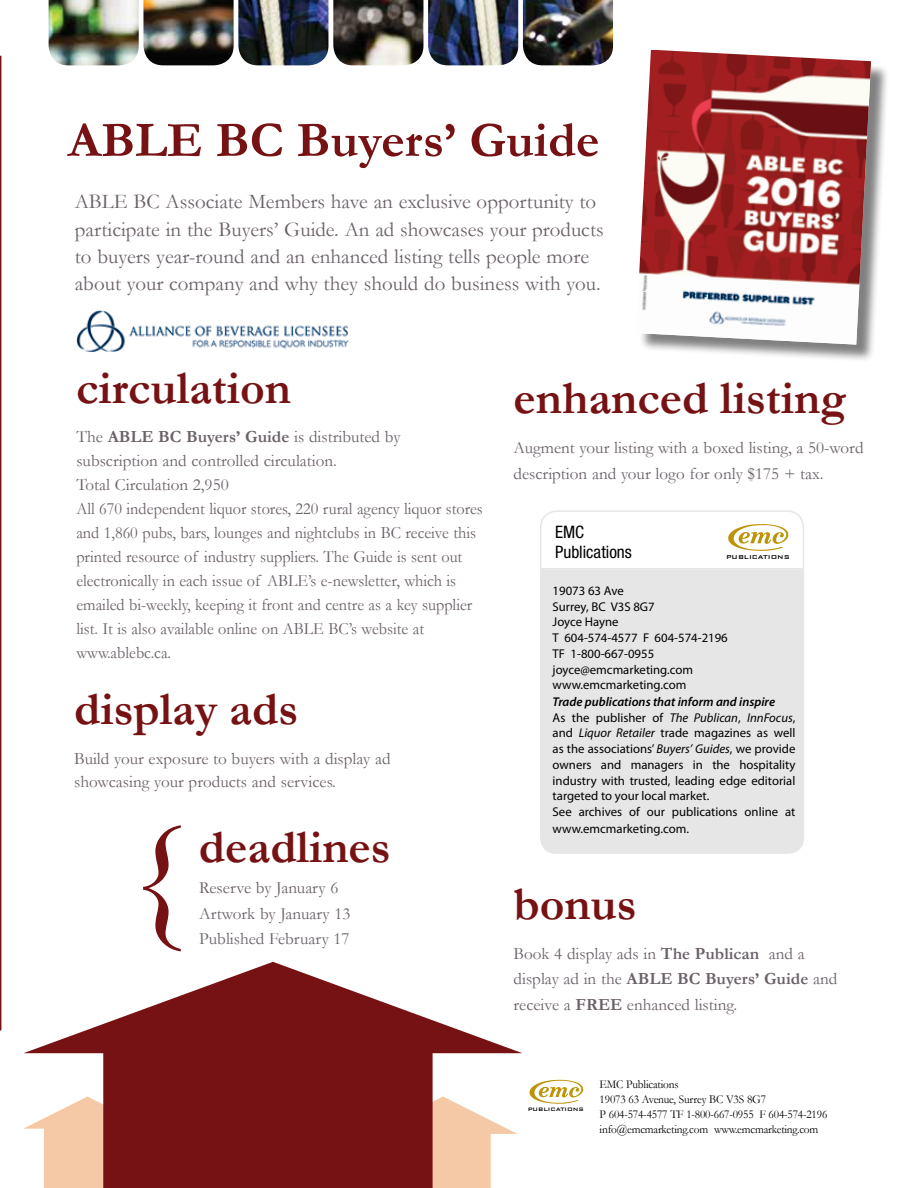
<style>
.page{position:relative;width:918px;height:1188px;background:#fff}
.page>*{position:absolute;margin:0;border:0;box-sizing:border-box;transform-origin:0 0}
.t1{font:138.6px "Garamond";color:#761213}
.t2{font:700 50.4px "Garamond";color:#761213}
.t3{font:700 47.55px "Garamond";color:#761213}
.t4{font:21px/27px "Garamond";color:#6b6169}
.t5{font:condensed 17.25px/20.1px "Helvetica Neue LT Std";color:#000}
.t6{font:17.1px/24px "Garamond";color:#6b6169}
.t7{font:12.75px/15.8px "Myriad Pro";color:#000}
.t8{font:12px/15px "Garamond";letter-spacing:-.015em;color:#000;scale:.95 1}
.t9{font:500 7.5px "Bank Gothic BT";color:#000}
.t10{font:500 6.6px "Bank Gothic BT";color:#000}
.s1{font-weight:700}
.s2{font-weight:600;font-style:italic}
.s3{font-style:italic}
</style>
<div class="page">
<svg style="left:0;top:56px;width:1px;height:974px"></svg>
<div style="left:639px;top:52px;width:250px;height:311px;background:#000;opacity:.5"></div>
<img style="left:639px;top:50px;width:232px;height:295px">
<img style="left:530px;top:1080px;width:53px;height:24px">
<img style="left:76px;top:310px;width:273px;height:42px">
<div style="left:540px;top:570px;width:264px;height:284px;background:#e6e6e6"></div>
<svg style="left:540px;top:510px;width:264px;height:60px"></svg>
<img style="left:728px;top:524px;width:60px;height:27px">
<svg style="left:23px;top:962px;width:500px;height:226px;fill:#761213"></svg>
<img style="left:238px;top:0;width:90px;height:65px">
<img style="left:428px;top:0;width:90px;height:65px">
<img style="left:523px;top:0;width:90px;height:65px">
<img style="left:333px;top:0;width:90px;height:65px">
<img style="left:143px;top:0;width:91px;height:65px">
<img style="left:49px;top:0;width:90px;height:65px">
<h2 class="t2" style="left:68px;top:106px;width:533px">ABLE BC Buyers’ Guide</h2>
<p class="t4" style="left:75px;top:188px;width:531px">ABLE BC Associate Members have an exclusive opportunity to participate in the Buyers’ Guide. An ad showcases your products to buyers year-round and an enhanced listing tells people more about your company and why they should do business with you.</p>
<h3 class="t3" style="left:76px;top:356px;width:217px">circulation</h3>
<p class="t6" style="left:76px;top:424px;width:408px">The <span class="s1">ABLE BC Buyers’ Guide</span> is distributed by subscription and controlled circulation.<br>Total Circulation 2,950<br>All 670 independent liquor stores, 220 rural agency liquor stores and 1,860 pubs, bars, lounges and nightclubs in BC receive this printed resource of industry suppliers. The Guide is sent out electronically in each issue of ABLE’s e-newsletter, which is emailed bi-weekly, keeping it front and centre as a key supplier list. It is also available online on ABLE BC’s website at www.ablebc.ca.</p>
<h3 class="t3" style="left:74px;top:677px;width:226px">display ads</h3>
<p class="t6" style="left:74px;top:747px;width:318px;line-height:22.5px">Build your exposure to buyers with a display ad showcasing your products and services.</p>
<h1 class="t1" style="left:124px;top:785px;width:68px">{</h1>
<h3 class="t3" style="left:199px;top:815px;width:193px">deadlines</h3>
<p class="t6" style="left:199px;top:874px;width:153px;line-height:25.7px">Reserve by January 6<br>Artwork by January 13<br>Published February 17</p>
<h3 class="t3" style="left:514px;top:366px;width:334px">enhanced listing</h3>
<p class="t6" style="left:514px;top:434px;width:352px;line-height:25.7px">Augment your listing with a boxed listing, a 50-word description and your logo for only $175 + tax.</p>
<p class="t5" style="left:555px;top:522px;width:78px">EMC<br>Publications</p>
<p class="t7" style="left:553px;top:583px;width:177px">19073 63 Ave<br>Surrey, BC V3S 8G7<br>Joyce Hayne<br>T 604-574-4577 F 604-574-2196<br>TF 1-800-667-0955 joyce@emcmarketing.com www.emcmarketing.com</p>
<p class="t7" style="left:553px;top:694px;width:244px"><span class="s2">Trade publications that inform and inspire<br></span>As the publisher of <span class="s3">The Publican</span>, <span class="s3">InnFocus</span>, and <span class="s3">Liquor Retailer</span> trade magazines as well as the associations’ <span class="s3">Buyers’ Guides</span>, we provide owners and managers in the hospitality industry with trusted, leading edge editorial targeted to your local market.<br>See archives of our publications online at www.emcmarketing.com.</p>
<p class="t9" style="left:726px;top:553px;width:65px">PUBLICATIONS</p>
<h3 class="t3" style="left:514px;top:872px;width:125px">bonus</h3>
<p class="t6" style="left:514px;top:940px;width:325px;line-height:25.7px">Book 4 display ads in <span class="s1">The Publican</span> and a display ad in the <span class="s1">ABLE BC Buyers’ Guide</span> and receive a <span class="s1">FREE</span> enhanced listing.</p>
<p class="t10" style="left:528px;top:1106px;width:58px">PUBLICATIONS</p>
<p class="t8" style="left:600px;top:1076px;width:241px">EMC Publications<br>19073 63 Avenue, Surrey BC V3S 8G7<br>P 604-574-4577 TF 1-800-667-0955 F 604-574-2196 info@emcmarketing.com www.emcmarketing.com</p>
</div>
